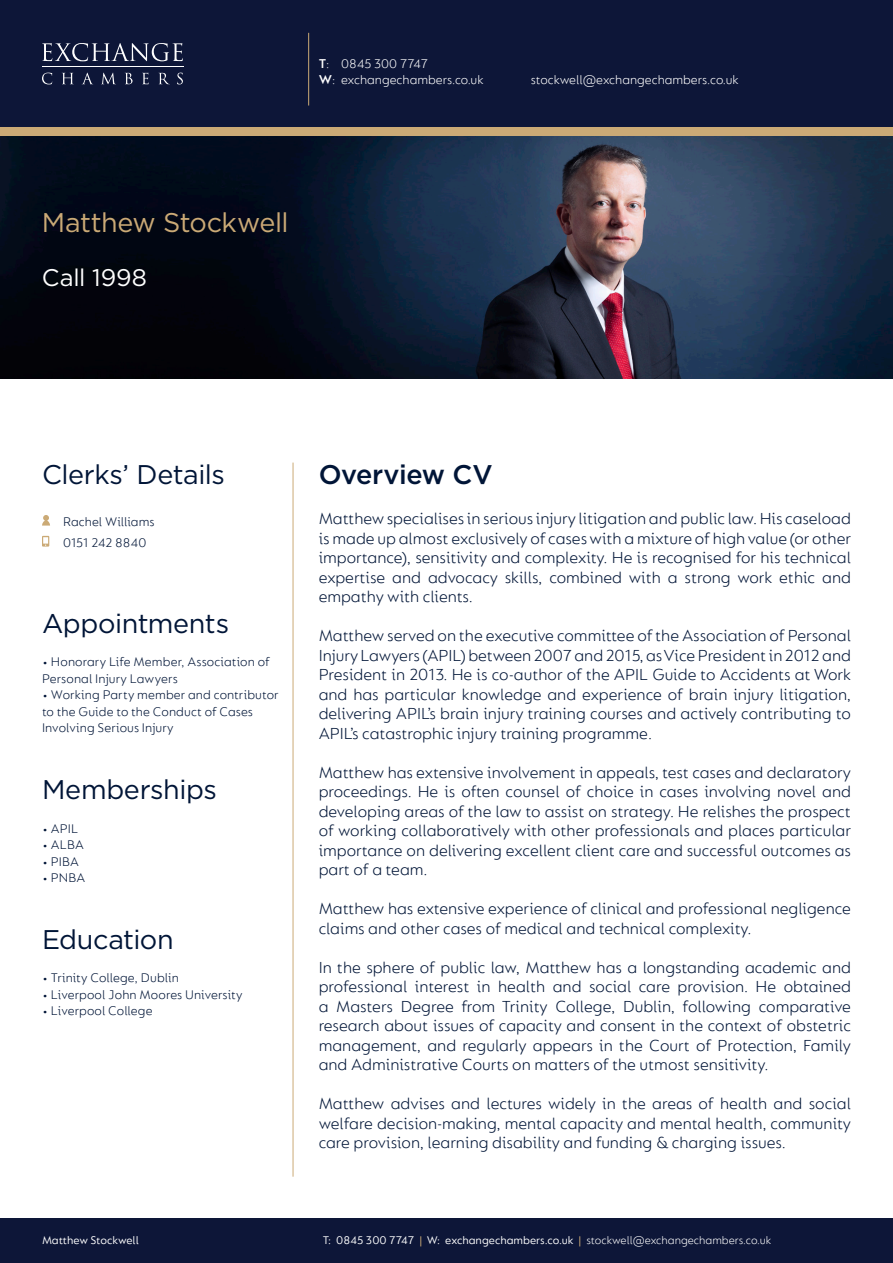
<style>
.page{position:relative;width:893px;height:1263px;background:#fff}
.page>*{position:absolute;margin:0;border:0;box-sizing:border-box;transform-origin:0 0}
.t1{font:27px "Gotham";letter-spacing:-.015em;color:#001537}
.t2{font:27px "Gotham";letter-spacing:-.02em;color:#cbaa76}
.t3{font:500 27px "Gotham";letter-spacing:-.015em;color:#001537}
.t4{font:24px "Gotham";letter-spacing:-.005em;color:#fff}
.t5{font:300 17.25px/19.5px "FS Lucas";color:#001537;text-align:justify}
.t6{font:300 13.5px/16.5px "FS Lucas";letter-spacing:.01em;color:#001537}
.t7{font:300 13.5px/16.2px "FS Lucas";color:#fff}
.t8{font:12px "FS Lucas";color:#fff}
.s1{font-weight:600}
.s2{color:#cbaa76}
.s3{font-weight:300}
</style>
<div class="page">
<div style="left:0;top:64px;width:893px;height:72px;background:#cbaa76"></div>
<div style="left:0;top:0;width:893px;height:127px;background:#0d1638"></div>
<div style="left:0;top:1219px;width:893px;height:44px;background:#0d1638"></div>
<hr style="left:42px;top:67px;width:142px;height:1px;background:#fff">
<svg style="left:42px;top:43px;width:141px;height:18px"></svg>
<svg style="left:42px;top:73px;width:10px;height:11px"></svg>
<svg style="left:62px;top:73px;width:11px;height:11px"></svg>
<svg style="left:82px;top:73px;width:11px;height:11px"></svg>
<svg style="left:102px;top:73px;width:13px;height:11px"></svg>
<svg style="left:125px;top:73px;width:8px;height:11px"></svg>
<svg style="left:142px;top:73px;width:7px;height:11px"></svg>
<svg style="left:159px;top:73px;width:10px;height:11px"></svg>
<svg style="left:177px;top:73px;width:6px;height:11px"></svg>
<hr style="left:308px;top:33px;width:1px;height:73px;background:#cbaa76">
<hr style="left:293px;top:463px;width:1px;height:714px;background:#cbaa76">
<img style="left:0;top:136px;width:893px;height:242px">
<svg style="left:42px;top:536px;width:7px;height:11px"></svg>
<svg style="left:42px;top:515px;width:8px;height:11px"></svg>
<p class="t7" style="left:319px;top:55px;width:166px"><span class="s1">T</span>: 0845 300 7747<br><span class="s1">W</span>: exchangechambers.co.uk</p>
<p class="t7" style="left:531px;top:71px;width:209px">stockwell@exchangechambers.co.uk</p>
<p class="t2" style="left:42px;top:205px;width:248px">Matthew Stockwell</p>
<p class="t4" style="left:42px;top:262px;width:107px">Call 1998</p>
<p class="t1" style="left:42px;top:457px;width:184px">Clerks’ Details</p>
<p class="t6" style="left:63px;top:510px;width:93px;line-height:21px">Rachel Williams<br>0151 242 8840</p>
<p class="t1" style="left:42px;top:606px;width:189px">Appointments</p>
<p class="t6" style="left:42px;top:653px;width:229px">• Honorary Life Member, Association of<br>Personal Injury Lawyers</p>
<p class="t6" style="left:42px;top:686px;width:238px">• Working Party member and contributor to the Guide to the Conduct of Cases<br>Involving Serious Injury</p>
<p class="t1" style="left:42px;top:772px;width:176px">Memberships</p>
<p class="t6" style="left:42px;top:820px;width:38px">• APIL</p>
<p class="t6" style="left:42px;top:836px;width:43px">• ALBA</p>
<p class="t6" style="left:42px;top:853px;width:39px">• PIBA</p>
<p class="t6" style="left:42px;top:869px;width:45px">• PNBA</p>
<p class="t1" style="left:42px;top:922px;width:133px">Education</p>
<p class="t6" style="left:42px;top:969px;width:138px">• Trinity College, Dublin</p>
<p class="t6" style="left:42px;top:986px;width:202px">• Liverpool John Moores University</p>
<p class="t6" style="left:42px;top:1002px;width:112px">• Liverpool College</p>
<p class="t3" style="left:319px;top:456px;width:175px">Overview CV</p>
<p class="t5" style="left:319px;top:508px;width:534px">Matthew specialises in serious injury litigation and public law. His caseload is made up almost exclusively of cases with a mixture of high value (or other importance), sensitivity and complexity. He is recognised for his technical expertise and advocacy skills, combined with a strong work ethic and empathy with clients.</p>
<p class="t5" style="left:319px;top:625px;width:534px">Matthew served on the executive committee of the Association of Personal Injury Lawyers (APIL) between 2007 and 2015, as Vice President in 2012 and President in 2013. He is co-author of the APIL Guide to Accidents at Work and has particular knowledge and experience of brain injury litigation, delivering APIL’s brain injury training courses and actively contributing to APIL’s catastrophic injury training programme.</p>
<p class="t5" style="left:319px;top:762px;width:534px">Matthew has extensive involvement in appeals, test cases and declaratory proceedings. He is often counsel of choice in cases involving novel and developing areas of the law to assist on strategy. He relishes the prospect of working collaboratively with other professionals and places particular importance on delivering excellent client care and successful outcomes as part of a team.</p>
<p class="t5" style="left:319px;top:898px;width:534px">Matthew has extensive experience of clinical and professional negligence claims and other cases of medical and technical complexity.</p>
<p class="t5" style="left:319px;top:957px;width:534px">In the sphere of public law, Matthew has a longstanding academic and professional interest in health and social care provision. He obtained a Masters Degree from Trinity College, Dublin, following comparative research about issues of capacity and consent in the context of obstetric management, and regularly appears in the Court of Protection, Family and Administrative Courts on matters of the utmost sensitivity.</p>
<p class="t5" style="left:319px;top:1093px;width:534px">Matthew advises and lectures widely in the areas of health and social welfare decision-making, mental capacity and mental health, community care provision, learning disability and funding &amp; charging issues.</p>
<p class="t8" style="left:42px;top:1233px;width:98px">Matthew Stockwell</p>
<p class="t8" style="left:323px;top:1233px;width:450px">T: 0845 300 7747 <span class="s2">|</span> W: exchangechambers.co.uk <span class="s2">|</span> <span class="s3">stockwell@exchangechambers.co.uk</span></p>
</div>
